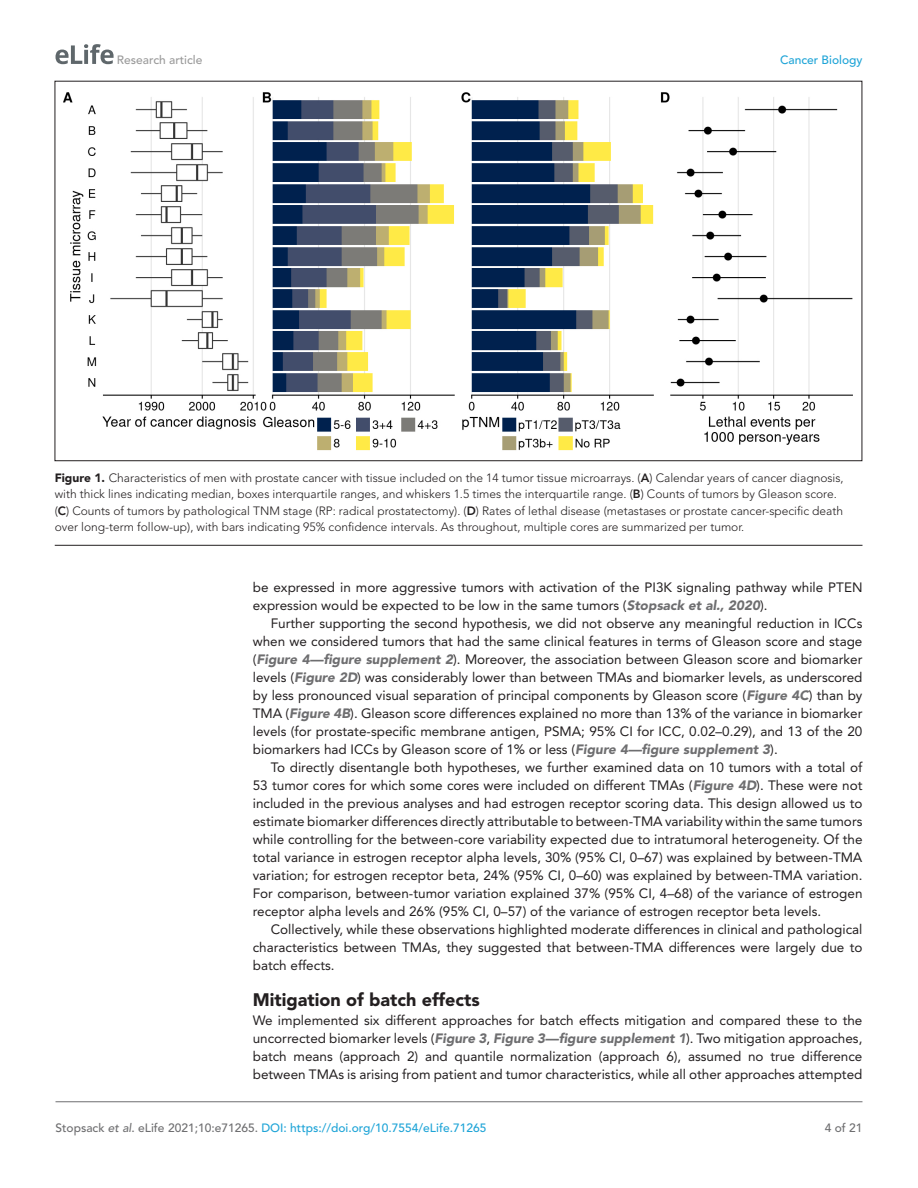
<style>
.page{position:relative;width:918px;height:1188px;background:#fff}
.page>*{position:absolute;margin:0;border:0;box-sizing:border-box;transform-origin:0 0}
.t1{font:900 18px "Avenir LT Std";color:#231f20}
.t2{font:13.5px/18px "Avenir LT Std";color:#231f20;text-align:justify}
.t3{font:300 12px/16.5px "Avenir LT Std";color:#231f20}
.t4{font:500 12px "Avenir LT Std";color:#1ea4d7}
.t5{font:500 12px "Avenir LT Std";color:#9a9a9a}
.t6{font:500 12px "Avenir LT Std";color:#6e6e70}
.s1{font-weight:900}
.s2{font-weight:800}
.s3{font-weight:900;font-style:italic;color:#6e6e70}
.s4{color:#6e6e70}
.s5{font-style:italic;color:#6e6e70}
</style>
<div class="page">
<svg style="left:56px;top:44px;width:58px;height:20px"></svg>
<hr style="left:56px;top:1101px;width:806px;height:1px;background:#6e6e70">
<hr style="left:55px;top:545px;width:807px;height:1px;background:#231f20">
<img style="left:64px;top:92px;width:789px;height:359px">
<p class="t5" style="left:117px;top:53px;width:87px">Research article</p>
<p class="t4" style="left:780px;top:53px;width:84px">Cancer Biology</p>
<p class="t3" style="left:55px;top:470px;width:791px"><span class="s1">Figure 1.</span> Characteristics of men with prostate cancer with tissue included on the 14 tumor tissue microarrays. (<span class="s2">A</span>) Calendar years of cancer diagnosis, with thick lines indicating median, boxes interquartile ranges, and whiskers 1.5 times the interquartile range. (<span class="s2">B</span>) Counts of tumors by Gleason score. (<span class="s2">C</span>) Counts of tumors by pathological TNM stage (RP: radical prostatectomy). (<span class="s2">D</span>) Rates of lethal disease (metastases or prostate cancer-specific death over long-term follow-up), with bars indicating 95% confidence intervals. As throughout, multiple cores are summarized per tumor.</p>
<p class="t2" style="left:253px;top:578px;width:611px">be expressed in more aggressive tumors with activation of the PI3K signaling pathway while PTEN expression would be expected to be low in the same tumors (<span class="s3">Stopsack et al., 2020</span>).</p>
<p class="t2" style="left:253px;top:614px;width:611px;text-indent:18px">Further supporting the second hypothesis, we did not observe any meaningful reduction in ICCs when we considered tumors that had the same clinical features in terms of Gleason score and stage (<span class="s3">Figure 4—figure supplement 2</span>). Moreover, the association between Gleason score and biomarker levels (<span class="s3">Figure 2D</span>) was considerably lower than between TMAs and biomarker levels, as underscored by less pronounced visual separation of principal components by Gleason score (<span class="s3">Figure 4C</span>) than by TMA (<span class="s3">Figure 4B</span>). Gleason score differences explained no more than 13% of the variance in biomarker levels (for prostate-specific membrane antigen, PSMA; 95% CI for ICC, 0.02–0.29), and 13 of the 20 biomarkers had ICCs by Gleason score of 1% or less (<span class="s3">Figure 4—figure supplement 3</span>).</p>
<p class="t2" style="left:253px;top:758px;width:611px;text-indent:18px">To directly disentangle both hypotheses, we further examined data on 10 tumors with a total of 53 tumor cores for which some cores were included on different TMAs (<span class="s3">Figure 4D</span>). These were not included in the previous analyses and had estrogen receptor scoring data. This design allowed us to estimate biomarker differences directly attributable to between-TMA variability within the same tumors while controlling for the between-core variability expected due to intratumoral heterogeneity. Of the total variance in estrogen receptor alpha levels, 30% (95% CI, 0–67) was explained by between-TMA variation; for estrogen receptor beta, 24% (95% CI, 0–60) was explained by between-TMA variation.<br>For comparison, between-tumor variation explained 37% (95% CI, 4–68) of the variance of estrogen receptor alpha levels and 26% (95% CI, 0–57) of the variance of estrogen receptor beta levels.</p>
<p class="t2" style="left:253px;top:920px;width:611px;text-indent:18px">Collectively, while these observations highlighted moderate differences in clinical and pathological characteristics between TMAs, they suggested that between-TMA differences were largely due to batch effects.</p>
<h1 class="t1" style="left:253px;top:989px;width:228px">Mitigation of batch effects</h1>
<p class="t2" style="left:253px;top:1012px;width:611px">We implemented six different approaches for batch effects mitigation and compared these to the uncorrected biomarker levels (<span class="s3">Figure 3</span>, <span class="s3">Figure 3—figure supplement 1</span>). Two mitigation approaches, batch means (approach 2) and quantile normalization (approach 6), assumed no true difference between TMAs is arising from patient and tumor characteristics, while all other approaches attempted</p>
<p class="t4" style="left:56px;top:1121px;width:432px"><span class="s4">Stopsack</span> <span class="s5">et al</span><span class="s4">. eLife 2021;10:e71265.</span> DOI: https://doi.org/10.7554/eLife.71265</p>
<p class="t6" style="left:825px;top:1121px;width:39px">4 of 21</p>
</div>
